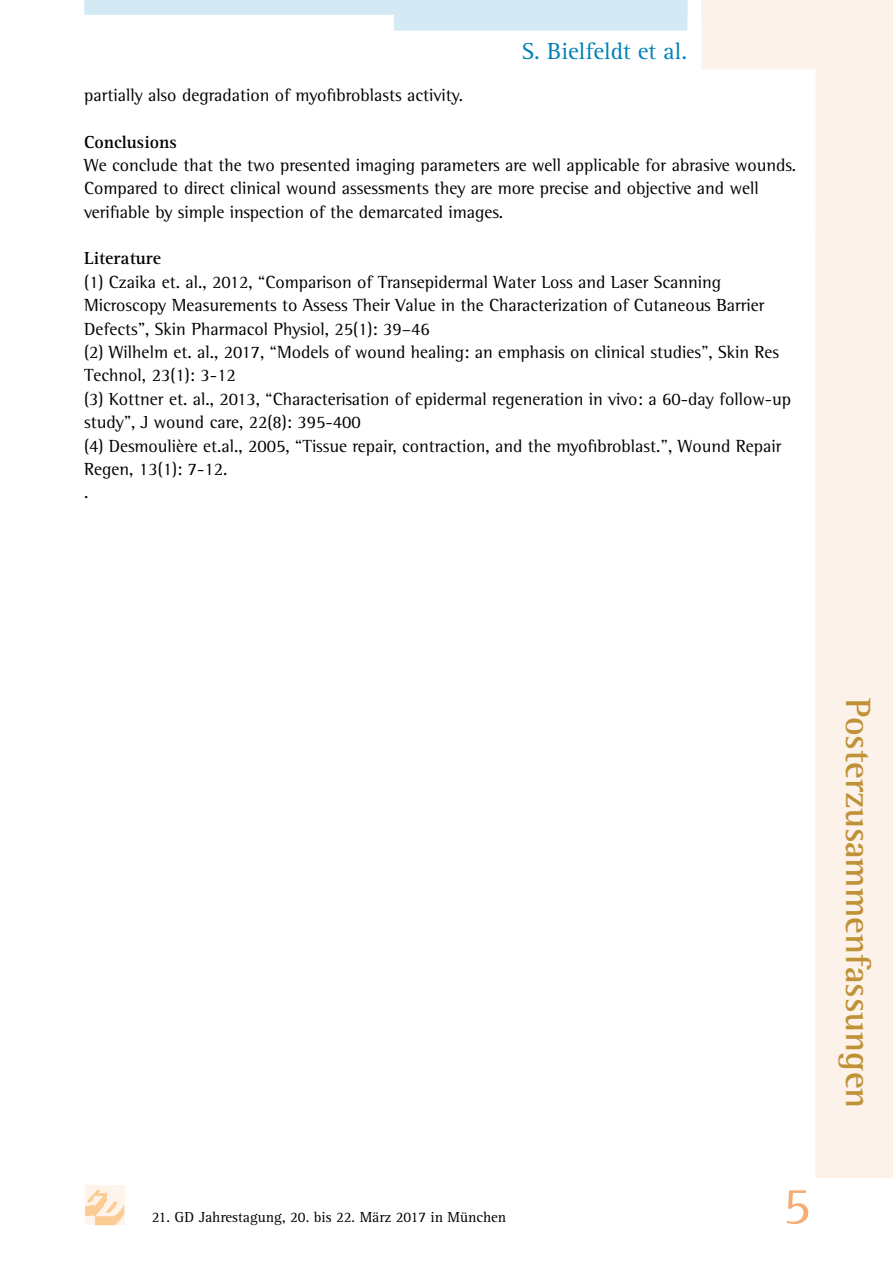
<style>
.page{position:relative;width:893px;height:1263px;background:#fff}
.page>*{position:absolute;margin:0;border:0;box-sizing:border-box;transform-origin:0 0}
.t1{font:54px "Agfa Rotis Serif";color:#f5ac75}
.t2{font:700 36px "Agfa Rotis Semi Serif";color:#bf9237}
.t3{font:24px "Agfa Rotis Serif";color:#0082b8}
.t4{font:18px/23.4px "Agfa Rotis Semi Serif";color:#000}
.t5{font:700 18px "Agfa Rotis Serif";color:#000}
.t6{font:15px "Agfa Rotis Serif";color:#000}
</style>
<div class="page">
<svg style="left:701px;top:21px;width:192px;height:1157px"></svg>
<div style="left:85px;top:1186px;width:39px;height:39px;background:#fef4eb"></div>
<svg style="left:85px;top:1189px;width:39px;height:36px"></svg>
<svg style="left:84px;top:0;width:603px;height:31px"></svg>
<div style="left:701px;top:0;width:192px;height:21px;background:#fcf2ea"></div>
<h3 class="t3" style="left:521px;top:37px;width:167px">S. Bielfeldt et al.</h3>
<p class="t4" style="left:84px;top:83px;width:380px">partially also degradation of myofibroblasts activity.</p>
<p class="t5" style="left:84px;top:131px;width:94px">Conclusions</p>
<p class="t4" style="left:84px;top:153px;width:713px">We conclude that the two presented imaging parameters are well applicable for abrasive wounds.<br>Compared to direct clinical wound assessments they are more precise and objective and well verifiable by simple inspection of the demarcated images.</p>
<p class="t5" style="left:84px;top:248px;width:78px">Literature</p>
<p class="t4" style="left:84px;top:270px;width:708px">(1) Czaika et. al., 2012, “Comparison of Transepidermal Water Loss and Laser Scanning Microscopy Measurements to Assess Their Value in the Characterization of Cutaneous Barrier Defects”, Skin Pharmacol Physiol, 25(1): 39–46<br>(2) Wilhelm et. al., 2017, “Models of wound healing: an emphasis on clinical studies”, Skin Res Technol, 23(1): 3-12<br>(3) Kottner et. al., 2013, “Characterisation of epidermal regeneration in vivo: a 60-day follow-up study”, J wound care, 22(8): 395-400<br>(4) Desmoulière et.al., 2005, “Tissue repair, contraction, and the myofibroblast.”, Wound Repair Regen, 13(1): 7-12.<br>.</p>
<p class="t6" style="left:152px;top:1208px;width:356px">21. GD Jahrestagung, 20. bis 22. März 2017 in München</p>
<h2 class="t2" style="left:880px;top:698px;width:411px;rotate:90deg">Posterzusammenfassungen</h2>
<h1 class="t1" style="left:783px;top:1175px;width:30px">5</h1>
</div>
